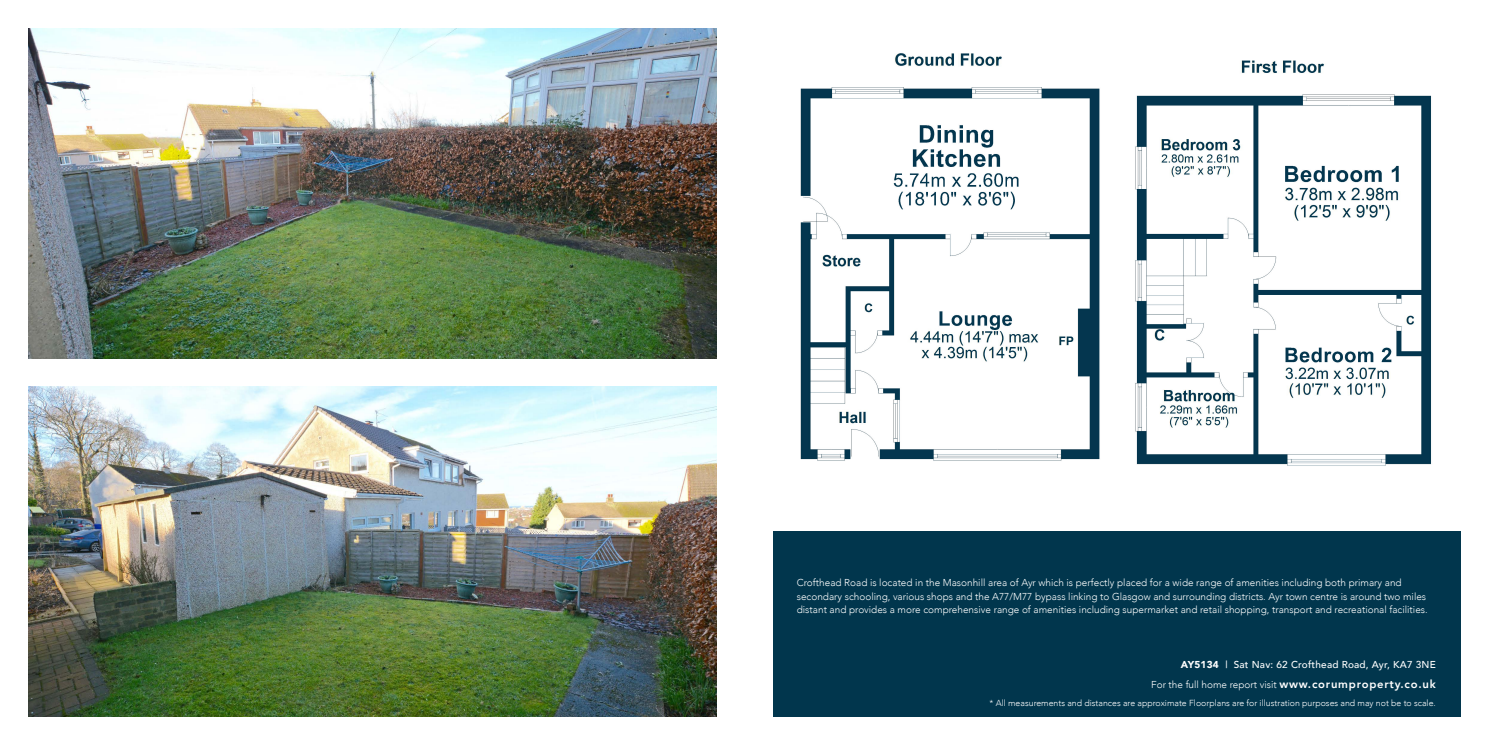
<style>
.page{position:relative;width:1489px;height:745px;background:#fff}
.page>*{position:absolute;margin:0;border:0;box-sizing:border-box;transform-origin:0 0}
.t1{font:300 10px/13.8px "Avenir";color:#fff}
.t2{font:500 10px "Avenir";letter-spacing:.02em;color:#fff}
.t3{font:300 8.75px "Avenir";color:#fff}
.s1{font-weight:900}
.s2{font-weight:800;font-size:11.25px}
</style>
<div class="page">
<div style="left:772px;top:531px;width:688px;height:185px;background:#01364d"></div>
<img style="left:800px;top:53px;width:631px;height:413px">
<img style="left:28px;top:386px;width:688px;height:330px">
<img style="left:28px;top:28px;width:688px;height:330px">
<p class="t1" style="left:796px;top:575px;width:632px">Crofthead Road is located in the Masonhill area of Ayr which is perfectly placed for a wide range of amenities including both primary and secondary schooling, various shops and the A77/M77 bypass linking to Glasgow and surrounding districts. Ayr town centre is around two miles distant and provides a more comprehensive range of amenities including supermarket and retail shopping, transport and recreational facilities.</p>
<p class="t2" style="left:1180px;top:655px;width:256px"><span class="s1">AY5134</span> | Sat Nav: 62 Crofthead Road, Ayr, KA7 3NE</p>
<p class="t1" style="left:1151px;top:677px;width:286px">For the full home report visit <span class="s2">www.corumproperty.co.uk</span></p>
<p class="t3" style="left:989px;top:697px;width:448px">* All measurements and distances are approximate Floorplans are for illustration purposes and may not be to scale.</p>
</div>
